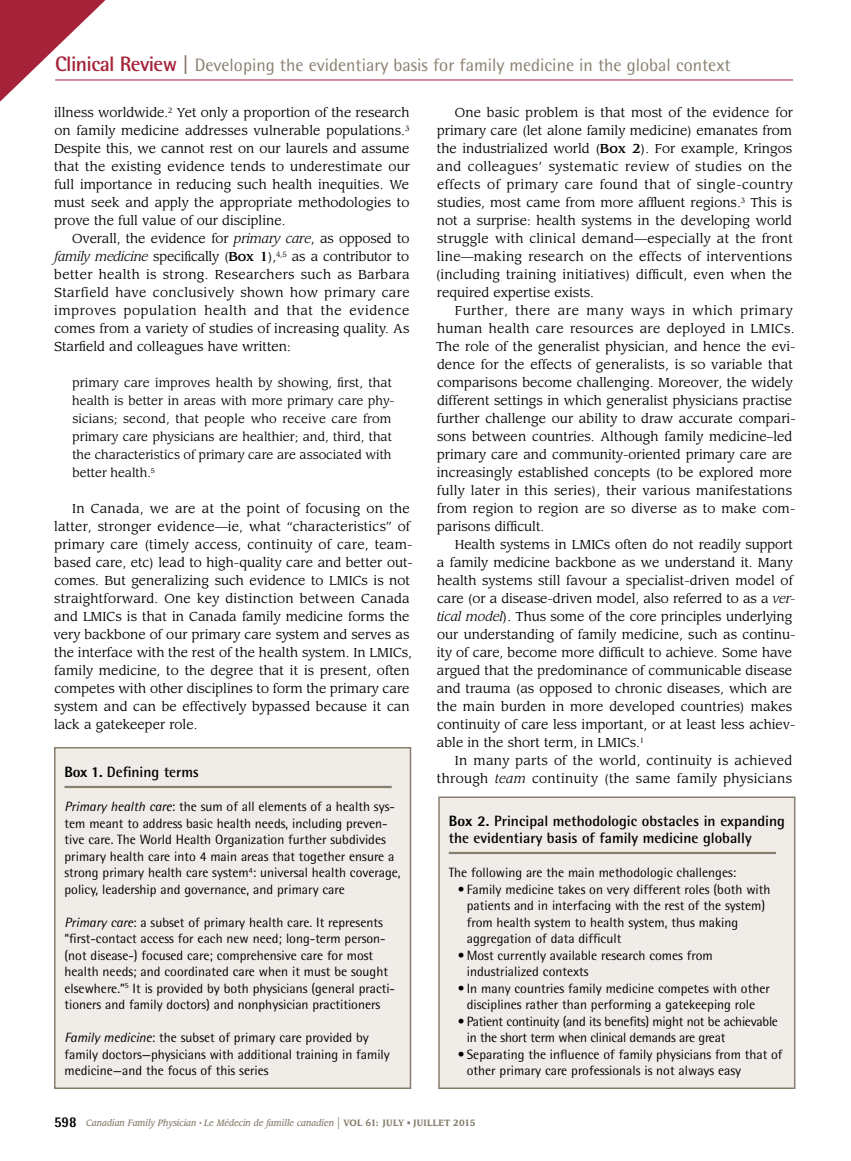
<style>
.page{position:relative;width:851px;height:1161px;background:#fff}
.page>*{position:absolute;margin:0;border:0;box-sizing:border-box;transform-origin:0 0}
.t1{font:18px "Rotis Semi Sans Std";color:#887e6e}
.t2{font:700 15px/16.5px "Rotis Semi Sans Std";color:#000}
.t3{font:13.5px/16.5px "Rotis Semi Sans Std";color:#000}
.t4{font:13.5px/16.5px "Rotis Semi Sans Std";letter-spacing:-.02em;color:#000}
.t5{font:12.75px/18px "Leawood Std";color:#000;text-align:justify}
.t6{font:12.75px/18px "Leawood Std";letter-spacing:.025em;color:#000;text-align:right}
.t7{font:12px/18px "Leawood Std";color:#000}
.t8{font:italic 500 9px "Leawood Std";color:#887e6e;scale:.9 1}
.s1{font-weight:700;font-size:21px;color:#a52238}
.s2{font-weight:700;font-size:21px}
.s3{font-style:italic}
.s4{font-weight:500}
.s5{font-weight:800}
.s6{font-family:"Rotis Semi Sans Std";font-weight:800;font-style:normal;font-size:15px;color:#000}
.s7{font-weight:400;font-style:normal;font-size:15px}
.s8{font-weight:700;font-style:normal}
.s9{font-weight:400;font-style:normal}
</style>
<div class="page">
<hr style="left:55px;top:80px;width:738px;height:1px;background:#a52238">
<svg style="left:0;top:0;width:127px;height:102px"></svg>
<div style="left:55px;top:748px;width:355px;height:340px;background:#f0ede9"></div>
<hr style="left:64px;top:786px;width:328px;height:2px;background:#887e6e">
<div style="left:54px;top:747px;width:357px;height:342px;border:2px solid #887e6e"></div>
<div style="left:439px;top:797px;width:355px;height:291px;background:#f0ede9"></div>
<hr style="left:448px;top:852px;width:328px;height:2px;background:#887e6e">
<div style="left:438px;top:796px;width:357px;height:293px;border:2px solid #887e6e"></div>
<h1 class="t1" style="left:55px;top:54px;width:677px"><span class="s1">Clinical Review</span> <span class="s2">|</span> Developing the evidentiary basis for family medicine in the global context</h1>
<p class="t5" style="left:54px;top:104px;width:357px">illness worldwide.<sup>2</sup> Yet only a proportion of the research on family medicine addresses vulnerable populations.<sup>3<br></sup>Despite this, we cannot rest on our laurels and assume that the existing evidence tends to underestimate our full importance in reducing such health inequities. We must seek and apply the appropriate methodologies to prove the full value of our discipline.</p>
<p class="t5" style="left:54px;top:230px;width:357px;text-indent:18px">Overall, the evidence for <span class="s3">primary care</span>, as opposed to <span class="s3">family medicine</span> specifically (<span class="s4">Box 1</span>),<sup>4,5</sup> as a contributor to better health is strong. Researchers such as Barbara Starfield have conclusively shown how primary care improves population health and that the evidence comes from a variety of studies of increasing quality. As Starfield and colleagues have written:</p>
<p class="t7" style="left:72px;top:374px;width:324px">primary care improves health by showing, first, that health is better in areas with more primary care phy&shy;sicians; second, that people who receive care from primary care physicians are healthier; and, third, that the characteristics of primary care are associated with better health.<sup>5</sup></p>
<p class="t5" style="left:54px;top:500px;width:361px;text-align:left;text-indent:18px">In Canada, we are at the point of focusing on the latter, stronger evidence—ie, what “characteristics” of primary care (timely access, continuity of care, team&shy;based care, etc) lead to high-quality care and better out&shy;comes. But generalizing such evidence to LMICs is not straightforward. One key distinction between Canada and LMICs is that in Canada family medicine forms the very backbone of our primary care system and serves as the interface with the rest of the health system. In LMICs, family medicine, to the degree that it is present, often competes with other disciplines to form the primary care system and can be effectively bypassed because it can lack a gatekeeper role.</p>
<p class="t5" style="left:436px;top:104px;width:359px;text-indent:19px">One basic problem is that most of the evidence for primary care (let alone family medicine) emanates from the industrialized world (<span class="s4">Box 2</span>). For example, Kringos and colleagues’ systematic review of studies on the effects of primary care found that of single-country studies, most came from more affluent regions.<sup>3</sup> This is not a surprise: health systems in the developing world struggle with clinical demand—especially at the front line—making research on the effects of interventions (including training initiatives) difficult, even when the required expertise exists.</p>
<p class="t5" style="left:436px;top:302px;width:361px;text-align:left;text-indent:19px">Further, there are many ways in which primary human health care resources are deployed in LMICs.<br>The role of the generalist physician, and hence the evi&shy;dence for the effects of generalists, is so variable that comparisons become challenging. Moreover, the widely different settings in which generalist physicians practise further challenge our ability to draw accurate compari&shy;sons between countries. Although family medicine–led primary care and community-oriented primary care are increasingly established concepts (to be explored more fully later in this series), their various manifestations from region to region are so diverse as to make com&shy;parisons difficult.</p>
<p class="t5" style="left:437px;top:536px;width:360px;text-align:left;text-indent:18px">Health systems in LMICs often do not readily support a family medicine backbone as we understand it. Many health systems still favour a specialist-driven model of care (or a disease-driven model, also referred to as a <span class="s3">ver&shy;tical model</span>). Thus some of the core principles underlying our understanding of family medicine, such as continu&shy;ity of care, become more difficult to achieve. Some have argued that the predominance of communicable disease and trauma (as opposed to chronic diseases, which are the main burden in more developed countries) makes continuity of care less important, or at least less achiev&shy;able in the short term, in LMICs.<sup>1</sup></p>
<p class="t6" style="left:437px;top:752px;width:357px">In many parts of the world, continuity is achieved through <span class="s3">team</span> continuity (the same family physicians</p>
<p class="t2" style="left:64px;top:763px;width:136px"><span class="s5">Box 1.</span> Defining terms</p>
<p class="t3" style="left:64px;top:798px;width:337px"><span class="s3">Primary health care</span>: the sum of all elements of a health sys&shy;tem meant to address basic health needs, including preven&shy;tive care. The World Health Organization further subdivides primary health care into 4 main areas that together ensure a strong primary health care system<sup>4</sup>: universal health coverage, policy, leadership and governance, and primary care</p>
<p class="t3" style="left:64px;top:914px;width:332px"><span class="s3">Primary care</span>: a subset of primary health care. It represents “first-contact access for each new need; long-term person-(not disease-) focused care; comprehensive care for most health needs; and coordinated care when it must be sought elsewhere.”<sup>5</sup> It is provided by both physicians (general practi&shy;tioners and family doctors) and nonphysician practitioners</p>
<p class="t3" style="left:65px;top:1029px;width:327px"><span class="s3">Family medicine</span>: the subset of primary care provided by family doctors—physicians with additional training in family medicine—and the focus of this series</p>
<p class="t2" style="left:448px;top:813px;width:338px"><span class="s5">Box 2.</span> Principal methodologic obstacles in expanding the evidentiary basis of family medicine globally</p>
<p class="t3" style="left:448px;top:864px;width:289px">The following are the main methodologic challenges:</p>
<p class="t3" style="left:467px;top:881px;width:305px;text-indent:-9px">• Family medicine takes on very different roles (both with patients and in interfacing with the rest of the system) from health system to health system, thus making aggregation of data difficult</p>
<p class="t3" style="left:467px;top:947px;width:247px;text-indent:-9px">• Most currently available research comes from industrialized contexts</p>
<p class="t3" style="left:458px;top:980px;width:313px;text-align:center">• In many countries family medicine competes with other disciplines rather than performing a gatekeeping role</p>
<p class="t4" style="left:467px;top:1013px;width:313px;text-indent:-9px">• Patient continuity (and its benefits) might not be achievable in the short term when clinical demands are great</p>
<p class="t3" style="left:467px;top:1046px;width:317px;text-indent:-9px">• Separating the influence of family physicians from that of other primary care professionals is not always easy</p>
<p class="t8" style="left:54px;top:1118px;width:469px"><span class="s6">598</span> Canadian Family Physician <sup>•</sup> Le Médecin de famille canadien <span class="s7">|</span> <span class="s8">VOL 61: JULY</span> <span class="s9">•</span> <span class="s8">JUILLET 2015</span></p>
</div>
